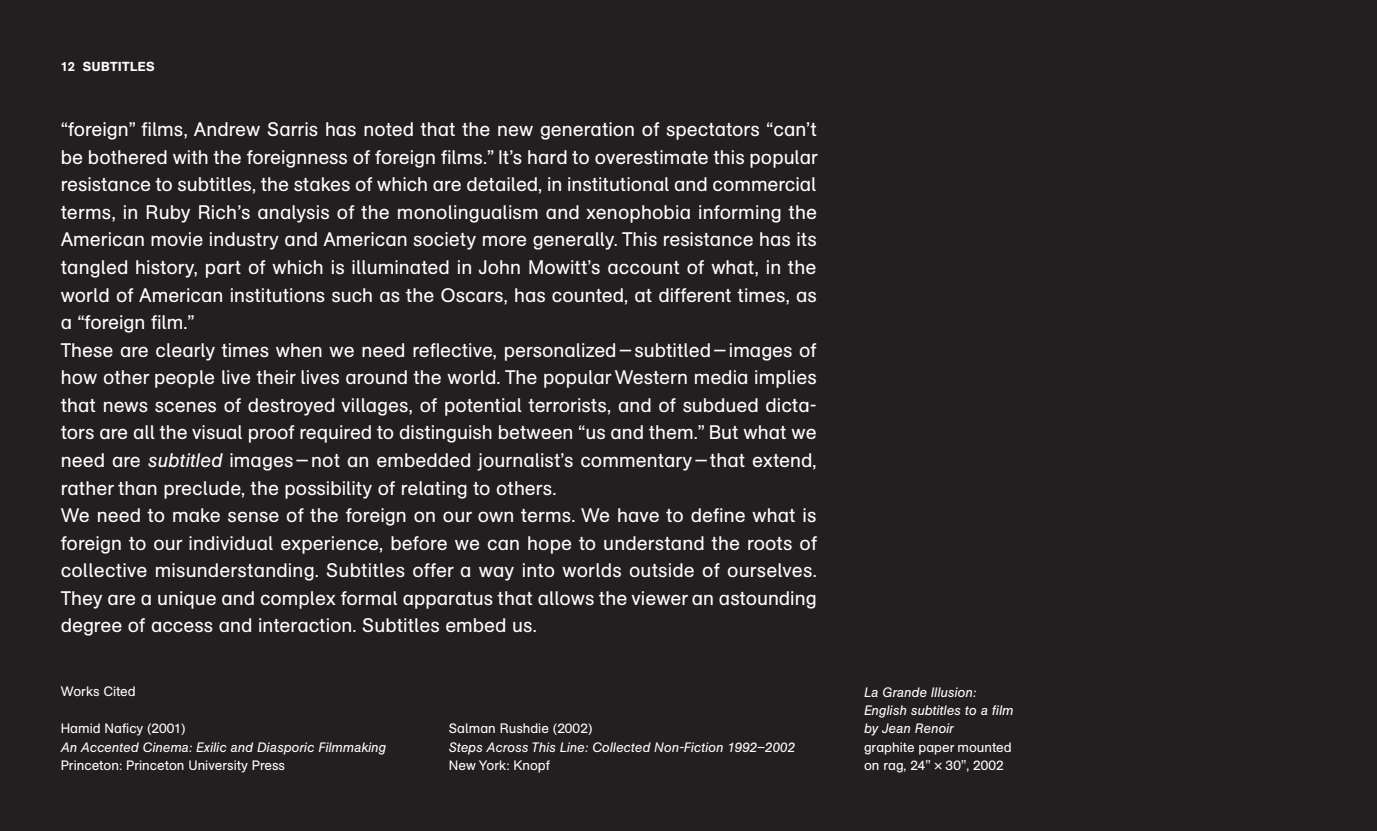
<style>
.page{position:relative;width:1377px;height:831px;background:#fff}
.page>*{position:absolute;margin:0;border:0;box-sizing:border-box;transform-origin:0 0}
.t1{font:19.35px/27.4px "AG Schoolbook Two BQ";color:#fff}
.t2{font:italic 13.5px/18.4px "AG Book BQ";color:#fff}
.t3{font:13.5px/18.4px "AG Schoolbook Two BQ";color:#fff}
.t4{font:500 13.05px "AG Schoolbook Two BQ";letter-spacing:.035em;color:#fff}
.s1{font-family:"AG Book BQ";font-style:italic}
</style>
<div class="page">
<div style="left:0;top:0;width:1377px;height:830px;background:#231f20"></div>
<p class="t4" style="left:61px;top:59px;width:96px">12 SUBTITLES</p>
<p class="t1" style="left:61px;top:116px;width:759px">“foreign” films, Andrew Sarris has noted that the new generation of spectators “can’t be bothered with the foreignness of foreign films.” It’s hard to overestimate this popular resistance to subtitles, the stakes of which are detailed, in institutional and commercial terms, in Ruby Rich’s analysis of the monolingualism and xenophobia informing the American movie industry and American society more generally. This resistance has its tangled history, part of which is illuminated in John Mowitt’s account of what, in the world of American institutions such as the Oscars, has counted, at different times, as a “foreign film.”<br>These are clearly times when we need reflective, personalized — subtitled — images of how other people live their lives around the world. The popular Western media implies that news scenes of destroyed villages, of potential terrorists, and of subdued dicta&shy;tors are all the visual proof required to distinguish between “us and them.” But what we need are <span class="s1">subtitled</span> images — not an embedded journalist’s commentary — that extend, rather than preclude, the possibility of relating to others.<br>We need to make sense of the foreign on our own terms. We have to define what is foreign to our individual experience, before we can hope to understand the roots of collective misunderstanding. Subtitles offer a way into worlds outside of ourselves.<br>They are a unique and complex formal apparatus that allows the viewer an astounding degree of access and interaction. Subtitles embed us.</p>
<p class="t3" style="left:61px;top:682px;width:77px">Works Cited</p>
<p class="t3" style="left:61px;top:719px;width:126px">Hamid Naficy (2001)</p>
<p class="t2" style="left:61px;top:737px;width:327px">An Accented Cinema: Exilic and Diasporic Filmmaking</p>
<p class="t3" style="left:61px;top:756px;width:226px">Princeton: Princeton University Press</p>
<p class="t3" style="left:449px;top:719px;width:145px">Salman Rushdie (2002)</p>
<p class="t2" style="left:449px;top:737px;width:348px">Steps Across This Line: Collected Non-Fiction 1992–2002</p>
<p class="t3" style="left:449px;top:756px;width:103px">New York: Knopf</p>
<p class="t2" style="left:864px;top:682px;width:151px">La Grande Illusion:<br>English subtitles to a film by Jean Renoir</p>
<p class="t3" style="left:864px;top:737px;width:149px">graphite paper mounted on rag, 24" × 30", 2002</p>
</div>
